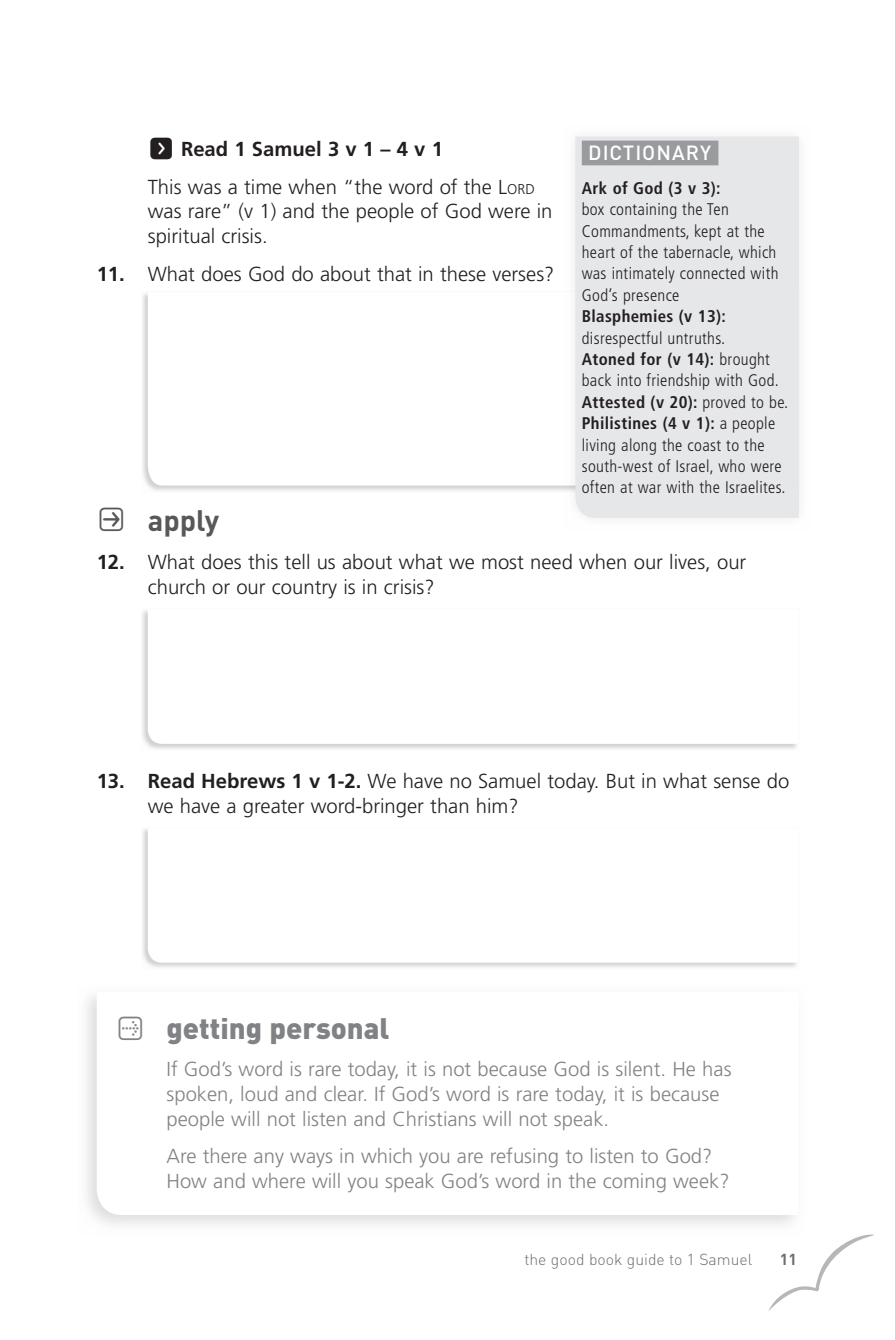
<style>
.page{position:relative;width:895px;height:1340px;background:#fff}
.page>*{position:absolute;margin:0;border:0;box-sizing:border-box;transform-origin:0 0}
.t1{font:900 29.25px "DIN";color:#808285}
.t2{font:700 29.25px "DIN";color:#57585a}
.t3{font:300 20.25px/24.8px "Frutiger";color:#231f20}
.t4{font:300 20.25px/24.8px "Frutiger";color:#808285}
.t5{font:500 20.25px "DIN";letter-spacing:.05em;color:#fff}
.t6{font:300 condensed 16.88px/21.4px "Frutiger";letter-spacing:.02em;color:#231f20}
.t7{font:700 condensed 16.88px "Frutiger";letter-spacing:.02em;color:#231f20}
.t8{font:300 15.75px "DIN";color:#6c6d70}
.t9{font:700 15.75px "DIN";color:#6c6d70}
.s1{font-family:"Button Bonus Rounded Negative";font-weight:400;font-size:27px}
.s2{font-weight:700}
.s3{font-size:14.17px}
.s4{font-family:"Button Bonus Rounded Positive";font-weight:400}
</style>
<div class="page">
<div style="left:141px;top:608px;width:658px;height:142px;background:#231f20;opacity:.2"></div>
<svg style="left:148px;top:608px;width:650px;height:135px"></svg>
<div style="left:141px;top:827px;width:658px;height:142px;background:#231f20;opacity:.2"></div>
<svg style="left:148px;top:827px;width:650px;height:135px"></svg>
<div style="left:141px;top:291px;width:658px;height:201px;background:#231f20;opacity:.2"></div>
<svg style="left:148px;top:292px;width:415px;height:193px"></svg>
<div style="left:563px;top:124px;width:247px;height:406px;background:#231f20;opacity:.1"></div>
<div style="left:575px;top:137px;width:223px;height:380px;background:#e6e7e9"></div>
<div style="left:581px;top:140px;width:137px;height:25px;background:#999b9e"></div>
<div style="left:77px;top:984px;width:729px;height:250px;background:#231f20;opacity:.15"></div>
<svg style="left:97px;top:991px;width:701px;height:223px"></svg>
<svg style="left:769px;top:1234px;width:105px;height:76px"></svg>
<p class="t3" style="left:148px;top:130px;width:388px;line-height:37.6px"><span class="s1">f</span> <span class="s2">Read 1 Samuel 3 v 1 – 4 v 1<br></span>This was a time when “the word of the L<span class="s3">ORD</span></p>
<p class="t3" style="left:148px;top:199px;width:406px">was rare” (v 1) and the people of God were in spiritual crisis.</p>
<p class="t3" style="left:97px;top:261px;width:459px"><span class="s2">11.</span> What does God do about that in these verses?</p>
<p class="t5" style="left:588px;top:139px;width:124px">DICTIONARY</p>
<p class="t7" style="left:581px;top:178px;width:140px">Ark of God (3 v 3):</p>
<p class="t6" style="left:581px;top:199px;width:198px">box containing the Ten<br>Commandments, kept at the heart of the tabernacle, which was intimately connected with<br>God’s presence</p>
<p class="t7" style="left:581px;top:306px;width:145px">Blasphemies (v 13):</p>
<p class="t6" style="left:581px;top:327px;width:208px">disrespectful untruths.<br><span class="s2">Atoned for (v 14):</span> brought back into friendship with God.<br><span class="s2">Attested (v 20):</span> proved to be.<br><span class="s2">Philistines (4 v 1):</span> a people living along the coast to the south-west of Israel, who were often at war with the Israelites.</p>
<h1 class="t2" style="left:97px;top:501px;width:124px"><span class="s4">P</span> apply</h1>
<p class="t3" style="left:148px;top:549px;width:600px;text-indent:-51px"><span class="s2">12.</span> What does this tell us about what we most need when our lives, our church or our country is in crisis?</p>
<p class="t3" style="left:148px;top:768px;width:643px;text-indent:-51px"><span class="s2">13. Read Hebrews 1 v 1-2.</span> We have no Samuel today. But in what sense do we have a greater word-bringer than him?</p>
<h1 class="t1" style="left:116px;top:1008px;width:275px"><span class="s4">A</span> getting personal</h1>
<p class="t4" style="left:166px;top:1056px;width:566px">If God’s word is rare today, it is not because God is silent. He has spoken, loud and clear. If God’s word is rare today, it is because people will not listen and Christians will not speak.</p>
<p class="t4" style="left:166px;top:1143px;width:564px">Are there any ways in which you are refusing to listen to God?<br>How and where will you speak God’s word in the coming week?</p>
<p class="t8" style="left:524px;top:1249px;width:229px">the good book guide to 1 Samuel</p>
<p class="t9" style="left:779px;top:1248px;width:19px">11</p>
</div>
